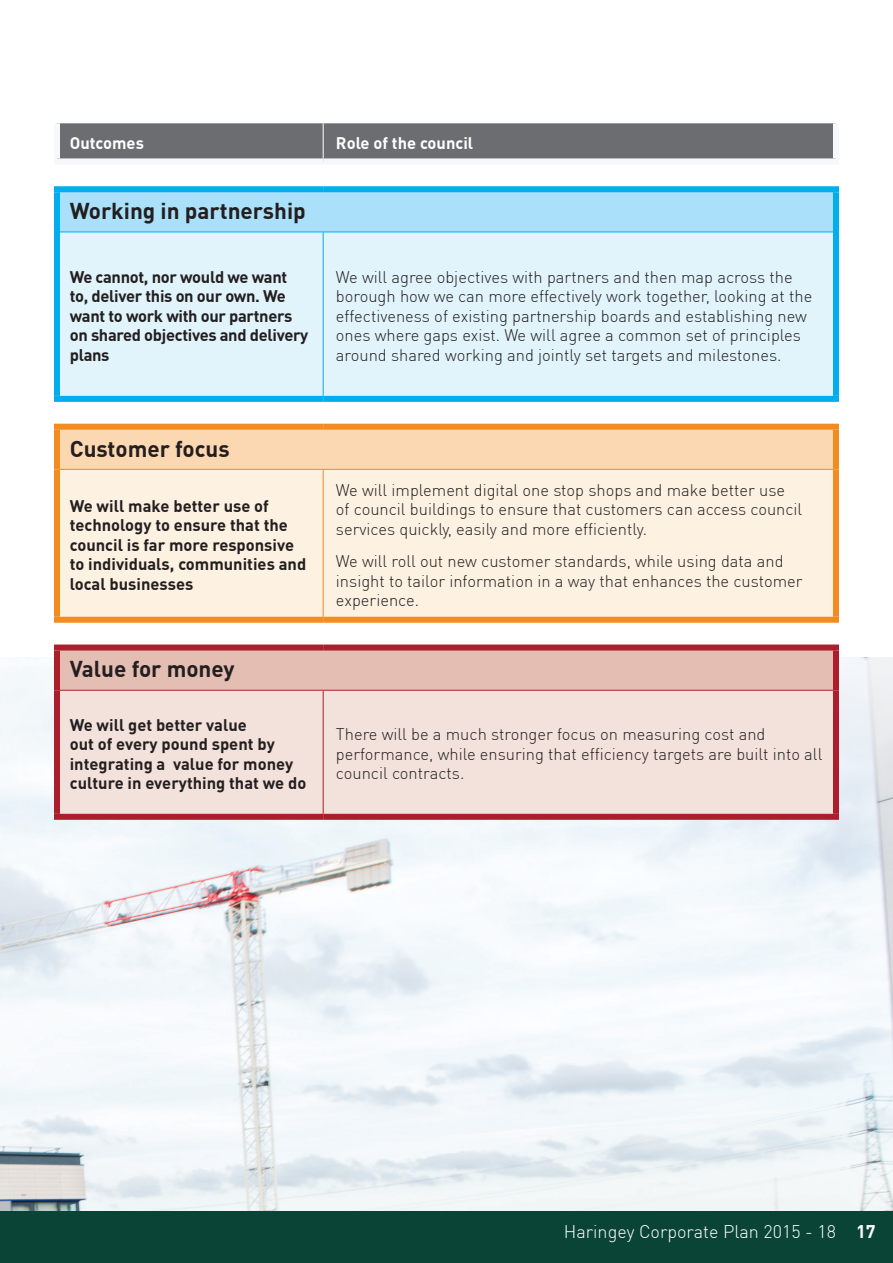
<style>
.page{position:relative;width:893px;height:1263px;background:#fff}
.page>*{position:absolute;margin:0;border:0;box-sizing:border-box;transform-origin:0 0}
.t1{font:700 22.5px "DIN Pro";color:#231f20}
.t2{font:300 18px "DIN Pro";color:#fff}
.t3{font:300 16.5px/19.5px "DIN Pro";color:#231f20}
.t4{font:700 16.5px/19.5px "DIN Pro";color:#231f20}
.t5{font:700 16.5px/19.5px "DIN Pro";letter-spacing:-.02em;color:#231f20}
.t6{font:700 16.5px "DIN Pro";color:#fff}
.s1{font-weight:700}
</style>
<div class="page">
<div style="left:0;top:1210px;width:893px;height:53px;background:#094436"></div>
<img style="left:0;top:658px;width:893px;height:552px">
<div style="left:60px;top:123px;width:773px;height:35px;background:#6c6d70"></div>
<div style="left:57px;top:189px;width:779px;height:43px;background:#aae0f9"></div>
<div style="left:60px;top:233px;width:773px;height:163px;background:#e1f4fc"></div>
<div style="left:57px;top:427px;width:779px;height:42px;background:#fbd7b2"></div>
<div style="left:60px;top:470px;width:773px;height:147px;background:#fdf1e2"></div>
<div style="left:57px;top:647px;width:779px;height:43px;background:#e5beb3"></div>
<div style="left:60px;top:691px;width:773px;height:123px;background:#f3e2db"></div>
<div style="left:833px;top:192px;width:6px;height:40px;background:#00aeef"></div>
<div style="left:833px;top:430px;width:6px;height:39px;background:#f28b20"></div>
<div style="left:833px;top:650px;width:6px;height:40px;background:#ac1e2c"></div>
<hr style="left:60px;top:469px;width:263px;height:1px;background:#f28b20">
<hr style="left:323px;top:469px;width:510px;height:1px;background:#f28b20">
<hr style="left:323px;top:470px;width:1px;height:147px;background:#f28b20">
<div style="left:54px;top:424px;width:269px;height:6px;background:#f28b20"></div>
<div style="left:54px;top:430px;width:6px;height:39px;background:#f28b20"></div>
<div style="left:323px;top:424px;width:516px;height:6px;background:#f28b20"></div>
<div style="left:54px;top:469px;width:6px;height:148px;background:#f28b20"></div>
<div style="left:833px;top:469px;width:6px;height:148px;background:#f28b20"></div>
<div style="left:54px;top:617px;width:269px;height:6px;background:#f28b20"></div>
<div style="left:323px;top:617px;width:516px;height:6px;background:#f28b20"></div>
<div style="left:54px;top:644px;width:269px;height:6px;background:#ac1e2c"></div>
<div style="left:54px;top:650px;width:6px;height:40px;background:#ac1e2c"></div>
<div style="left:323px;top:644px;width:516px;height:6px;background:#ac1e2c"></div>
<div style="left:54px;top:690px;width:6px;height:124px;background:#ac1e2c"></div>
<div style="left:833px;top:690px;width:6px;height:124px;background:#ac1e2c"></div>
<div style="left:54px;top:814px;width:269px;height:6px;background:#ac1e2c"></div>
<div style="left:323px;top:814px;width:516px;height:6px;background:#ac1e2c"></div>
<hr style="left:60px;top:690px;width:263px;height:1px;background:#ac1e2c">
<hr style="left:323px;top:690px;width:510px;height:1px;background:#ac1e2c">
<hr style="left:323px;top:691px;width:1px;height:123px;background:#ac1e2c">
<hr style="left:323px;top:123px;width:1px;height:35px;background:#fff">
<hr style="left:60px;top:232px;width:263px;height:1px;background:#00aeef">
<hr style="left:323px;top:232px;width:510px;height:1px;background:#00aeef">
<hr style="left:323px;top:232px;width:1px;height:164px;background:#00aeef">
<div style="left:54px;top:186px;width:269px;height:6px;background:#00aeef"></div>
<div style="left:54px;top:192px;width:6px;height:40px;background:#00aeef"></div>
<div style="left:323px;top:186px;width:516px;height:6px;background:#00aeef"></div>
<div style="left:54px;top:232px;width:6px;height:164px;background:#00aeef"></div>
<div style="left:833px;top:232px;width:6px;height:164px;background:#00aeef"></div>
<div style="left:54px;top:396px;width:269px;height:6px;background:#00aeef"></div>
<div style="left:323px;top:396px;width:516px;height:6px;background:#00aeef"></div>
<div style="left:54px;top:123px;width:6px;height:35px;background:#f7f8f9"></div>
<div style="left:833px;top:123px;width:6px;height:35px;background:#f7f8f9"></div>
<div style="left:54px;top:158px;width:269px;height:6px;background:#f7f8f9"></div>
<div style="left:323px;top:158px;width:516px;height:6px;background:#f7f8f9"></div>
<p class="t6" style="left:70px;top:132px;width:76px">Outcomes</p>
<p class="t6" style="left:336px;top:132px;width:139px">Role of the council</p>
<h1 class="t1" style="left:70px;top:196px;width:238px">Working in partnership</h1>
<p class="t5" style="left:70px;top:266px;width:240px">We cannot, nor would we want to, deliver this on our own. We want to work with our partners on shared objectives and delivery plans</p>
<p class="t3" style="left:336px;top:267px;width:478px">We will agree objectives with partners and then map across the borough how we can more effectively work together, looking at the effectiveness of existing partnership boards and establishing new ones where gaps exist. We will agree a common set of principles around shared working and jointly set targets and milestones.</p>
<h1 class="t1" style="left:70px;top:434px;width:161px">Customer focus</h1>
<p class="t4" style="left:70px;top:496px;width:238px">We will make better use of technology to ensure that the council is far more responsive to individuals, communities and local businesses</p>
<p class="t3" style="left:336px;top:480px;width:468px">We will implement digital one stop shops and make better use of council buildings to ensure that customers can access council services quickly, easily and more efficiently.</p>
<p class="t3" style="left:336px;top:551px;width:468px">We will roll out new customer standards, while using data and insight to tailor information in a way that enhances the customer experience.</p>
<h1 class="t1" style="left:70px;top:654px;width:166px">Value for money</h1>
<p class="t4" style="left:70px;top:714px;width:238px">We will get better value<br>out of every pound spent by integrating a value for money culture in everything that we do</p>
<p class="t3" style="left:336px;top:724px;width:488px">There will be a much stronger focus on measuring cost and performance, while ensuring that efficiency targets are built into all council contracts.</p>
<p class="t2" style="left:564px;top:1220px;width:313px">Haringey Corporate Plan 2015 - 18 <span class="s1">17</span></p>
</div>
